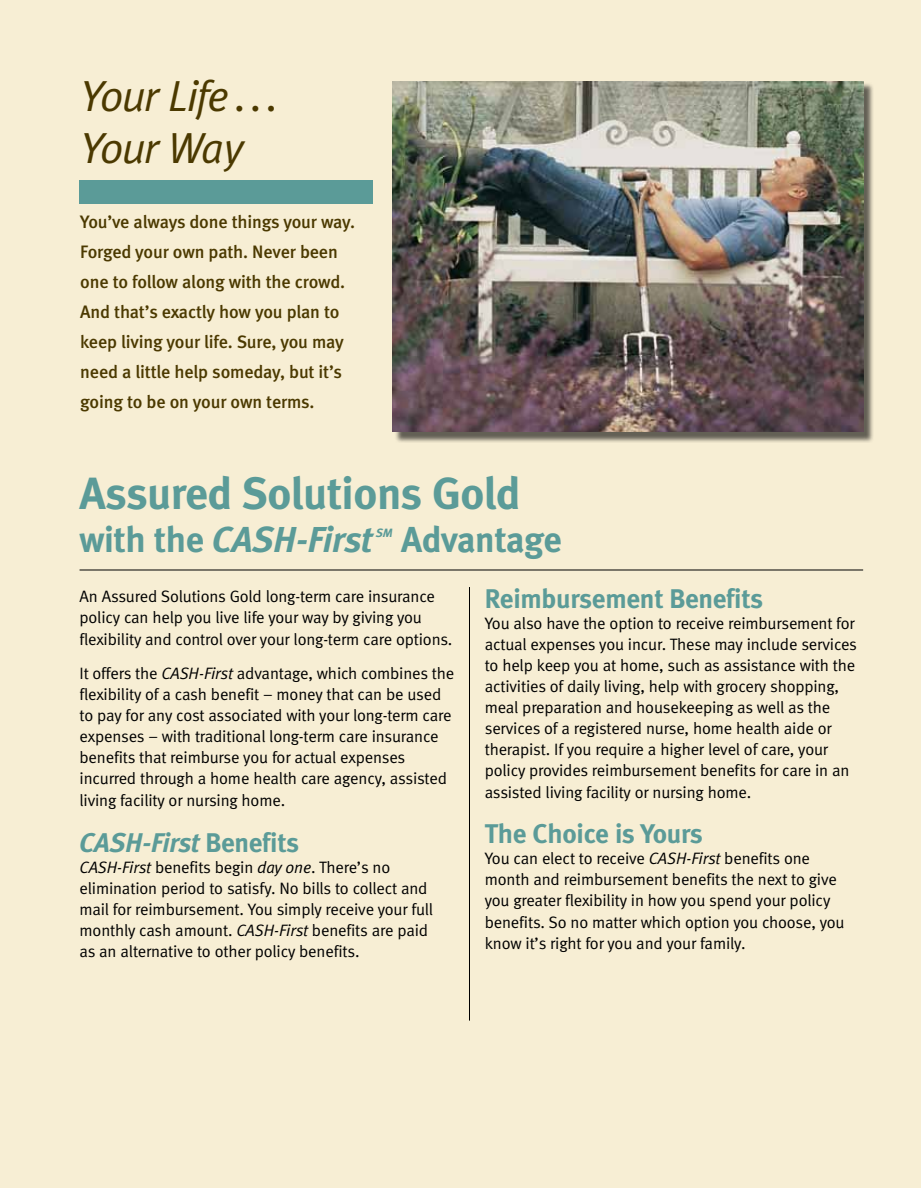
<style>
.page{position:relative;width:921px;height:1188px;background:#fff}
.page>*{position:absolute;margin:0;border:0;box-sizing:border-box;transform-origin:0 0}
.t1{font:45px "Meta Bold LF";letter-spacing:-.01em;color:#5b9b98}
.t2{font:italic 43.5px/52.2px "Meta Normal LF";letter-spacing:-.035em;color:#4b3900}
.t3{font:italic 36px "Meta Bold LF";letter-spacing:-.01em;color:#5b9b98}
.t4{font:36px "Meta Bold LF";letter-spacing:-.01em;color:#5b9b98}
.t5{font:27px "Meta Bold LF";letter-spacing:-.01em;color:#5b9b98}
.t6{font:italic 27px "Meta Bold LF";letter-spacing:-.01em;color:#5b9b98}
.t7{font:18px/30px "Meta Medium LF";letter-spacing:-.01em;color:#4b3900}
.t8{font:16.5px/21.1px "Meta Normal LF";letter-spacing:-.01em;color:#000}
.t9{font:italic 12px "Meta Bold LF";color:#5b9b98}
.s1{font-style:normal}
.s2{font-style:italic}
</style>
<div class="page">
<hr style="left:916px;top:0;width:4px;height:1188px;background:#f7eed4">
<div style="left:0;top:0;width:916px;height:1188px;background:#f7eed4"></div>
<div style="left:79px;top:180px;width:294px;height:23px;background:#5b9b98"></div>
<div style="left:394px;top:83px;width:480px;height:360px;background:#000;opacity:.6"></div>
<img style="left:392px;top:81px;width:470px;height:351px">
<hr style="left:469px;top:587px;width:1px;height:434px;background:#000">
<hr style="left:79px;top:570px;width:783px;height:1px;background:#000">
<h2 class="t2" style="left:80px;top:69px;width:200px">Your Life . . .<br>Your Way</h2>
<p class="t7" style="left:80px;top:206px;width:276px">You’ve always done things your way.<br>Forged your own path. Never been one to follow along with the crowd.<br>And that’s exactly how you plan to keep living your life. Sure, you may need a little help someday, but it’s going to be on your own terms.</p>
<h1 class="t1" style="left:79px;top:466px;width:442px">Assured Solutions Gold</h1>
<h3 class="t3" style="left:79px;top:518px;width:294px"><span class="s1">with the</span> CASH-First</h3>
<p class="t9" style="left:376px;top:525px;width:18px">SM</p>
<h3 class="t4" style="left:401px;top:518px;width:162px">Advantage</h3>
<p class="t8" style="left:79px;top:586px;width:374px">An Assured Solutions Gold long-term care insurance policy can help you live life your way by giving you flexibility and control over your long-term care options.</p>
<p class="t8" style="left:79px;top:663px;width:376px">It offers the <span class="s2">CASH-First</span> advantage, which combines the flexibility of a cash benefit – money that can be used to pay for any cost associated with your long-term care expenses – with traditional long-term care insurance benefits that reimburse you for actual expenses incurred through a home health care agency, assisted living facility or nursing home.</p>
<h3 class="t6" style="left:79px;top:826px;width:221px">CASH-First <span class="s1">Benefits</span></h3>
<p class="t8" style="left:79px;top:856px;width:355px"><span class="s2">CASH-First</span> benefits begin <span class="s2">day one</span>. There’s no elimination period to satisfy. No bills to collect and mail for reimbursement. You simply receive your full monthly cash amount. <span class="s2">CASH-First</span> benefits are paid as an alternative to other policy benefits.</p>
<h3 class="t5" style="left:484px;top:583px;width:280px">Reimbursement Benefits</h3>
<p class="t8" style="left:484px;top:612px;width:374px">You also have the option to receive reimbursement for actual expenses you incur. These may include services to help keep you at home, such as assistance with the activities of daily living, help with grocery shopping, meal preparation and housekeeping as well as the services of a registered nurse, home health aide or therapist. If you require a higher level of care, your policy provides reimbursement benefits for care in an assisted living facility or nursing home.</p>
<h3 class="t5" style="left:484px;top:818px;width:220px">The Choice is Yours</h3>
<p class="t8" style="left:484px;top:848px;width:361px">You can elect to receive <span class="s2">CASH-First</span> benefits one month and reimbursement benefits the next to give you greater flexibility in how you spend your policy benefits. So no matter which option you choose, you know it’s right for you and your family.</p>
</div>
